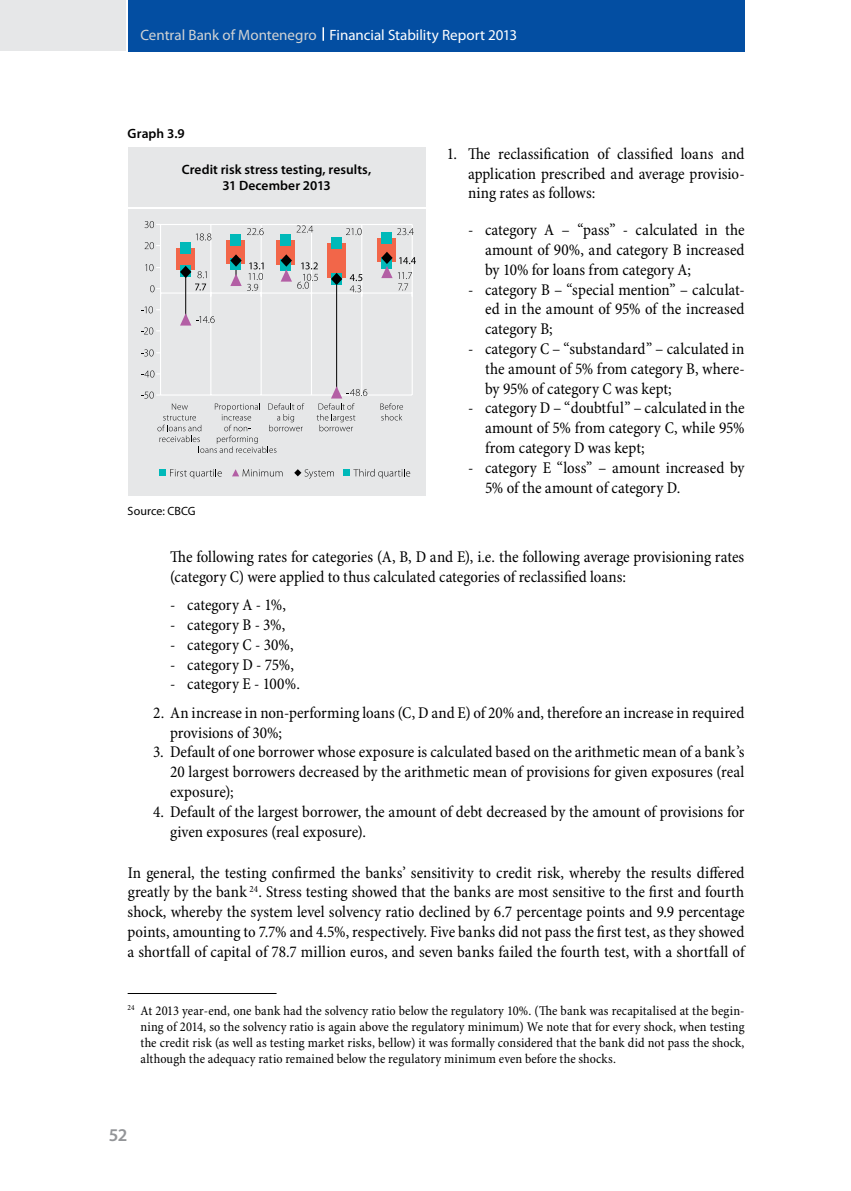
<style>
.page{position:relative;width:851px;height:1191px;background:#fff}
.page>*{position:absolute;margin:0;border:0;box-sizing:border-box;transform-origin:0 0}
.t1{font:600 18px "Myriad Pro";color:#939598}
.t2{font:condensed 16.5px/19.8px "Minion Pro";color:#000;text-align:justify}
.t3{font:15px "Myriad Pro";color:#fff}
.t4{font:condensed 13.5px/16.2px "Minion Pro";letter-spacing:.01em;color:#000;text-align:justify}
.t5{font:600 13.5px/16.2px "Myriad Pro";letter-spacing:.005em;color:#000;text-align:center}
.t6{font:12px "Myriad Pro";letter-spacing:.005em;color:#000}
.s1{color:#d1d3d4}
</style>
<div class="page">
<div style="left:0;top:0;width:125px;height:51px;background:#e6e7e8"></div>
<div style="left:128px;top:0;width:616px;height:51px;background:#034ea2"></div>
<svg style="left:322px;top:27px;width:2px;height:14px"></svg>
<hr style="left:128px;top:993px;width:148px;height:1px;background:#000">
<div style="left:128px;top:209px;width:297px;height:286px;background:#e6e7e8"></div>
<div style="left:128px;top:147px;width:297px;height:60px;background:#e6e7e8"></div>
<hr style="left:210px;top:224px;width:1px;height:171px;background:#fff">
<hr style="left:260px;top:224px;width:2px;height:171px;background:#fff">
<hr style="left:311px;top:224px;width:1px;height:171px;background:#fff">
<hr style="left:361px;top:224px;width:1px;height:171px;background:#fff">
<hr style="left:160px;top:224px;width:252px;height:1px;background:#fff">
<hr style="left:160px;top:394px;width:252px;height:1px;background:#fff">
<hr style="left:160px;top:224px;width:1px;height:171px;background:#fff">
<hr style="left:411px;top:224px;width:2px;height:171px;background:#fff">
<hr style="left:160px;top:292px;width:252px;height:2px;background:#fff">
<hr style="left:185px;top:248px;width:1px;height:71px;background:#000">
<div style="left:176px;top:248px;width:18px;height:22px;background:#f26649"></div>
<div style="left:226px;top:240px;width:19px;height:24px;background:#f26649"></div>
<div style="left:276px;top:240px;width:19px;height:25px;background:#f26649"></div>
<hr style="left:336px;top:244px;width:1px;height:148px;background:#000">
<div style="left:327px;top:244px;width:18px;height:34px;background:#f26649"></div>
<div style="left:377px;top:238px;width:19px;height:24px;background:#f26649"></div>
<div style="left:180px;top:265px;width:10px;height:11px;background:#00b9b9"></div>
<svg style="left:331px;top:273px;width:11px;height:12px"></svg>
<svg style="left:381px;top:252px;width:11px;height:26px"></svg>
<div style="left:180px;top:242px;width:10px;height:11px;background:#00b9b9"></div>
<div style="left:230px;top:234px;width:11px;height:11px;background:#00b9b9"></div>
<div style="left:280px;top:234px;width:11px;height:11px;background:#00b9b9"></div>
<div style="left:331px;top:238px;width:10px;height:11px;background:#00b9b9"></div>
<div style="left:381px;top:232px;width:11px;height:12px;background:#00b9b9"></div>
<svg style="left:180px;top:313px;width:34px;height:12px"></svg>
<svg style="left:398px;top:272px;width:14px;height:21px"></svg>
<svg style="left:180px;top:266px;width:30px;height:30px"></svg>
<svg style="left:230px;top:254px;width:33px;height:39px"></svg>
<svg style="left:280px;top:254px;width:38px;height:39px"></svg>
<svg style="left:349px;top:274px;width:13px;height:19px"></svg>
<svg style="left:399px;top:257px;width:17px;height:7px"></svg>
<svg style="left:196px;top:233px;width:15px;height:7px"></svg>
<svg style="left:247px;top:228px;width:16px;height:7px"></svg>
<svg style="left:296px;top:225px;width:17px;height:7px"></svg>
<svg style="left:346px;top:228px;width:15px;height:7px"></svg>
<svg style="left:397px;top:228px;width:16px;height:7px"></svg>
<svg style="left:141px;top:370px;width:19px;height:7px"></svg>
<svg style="left:141px;top:349px;width:19px;height:7px"></svg>
<svg style="left:141px;top:327px;width:19px;height:7px"></svg>
<svg style="left:141px;top:306px;width:19px;height:7px"></svg>
<svg style="left:150px;top:285px;width:10px;height:8px"></svg>
<svg style="left:145px;top:264px;width:15px;height:7px"></svg>
<svg style="left:144px;top:242px;width:16px;height:7px"></svg>
<svg style="left:144px;top:221px;width:16px;height:7px"></svg>
<svg style="left:141px;top:392px;width:163px;height:61px"></svg>
<svg style="left:316px;top:386px;width:51px;height:45px"></svg>
<svg style="left:380px;top:403px;width:23px;height:17px"></svg>
<div style="left:159px;top:469px;width:7px;height:6px;background:#00b9b9"></div>
<svg style="left:170px;top:469px;width:52px;height:9px"></svg>
<svg style="left:232px;top:469px;width:50px;height:7px"></svg>
<svg style="left:294px;top:469px;width:40px;height:10px"></svg>
<div style="left:343px;top:469px;width:7px;height:6px;background:#00b9b9"></div>
<svg style="left:353px;top:469px;width:57px;height:9px"></svg>
<p class="t3" style="left:140px;top:25px;width:378px"><span class="s1">Central Bank of Montenegro</span> Financial Stability Report 2013</p>
<p class="t5" style="left:128px;top:125px;width:59px">Graph 3.9</p>
<p class="t5" style="left:182px;top:161px;width:191px">Credit risk stress testing, results,<br>31 December 2013</p>
<p class="t6" style="left:128px;top:504px;width:69px">Source: CBCG</p>
<p class="t2" style="left:468px;top:144px;width:278px;text-indent:-21px">1. The reclassification of classified loans and application prescribed and average provisio&shy;ning rates as follows:</p>
<p class="t2" style="left:485px;top:221px;width:261px;text-indent:-17px">- category A – “pass” - calculated in the amount of 90%, and category B increased by 10% for loans from category A;</p>
<p class="t2" style="left:485px;top:280px;width:261px;text-indent:-17px">- category B – “special mention” – calculat&shy;ed in the amount of 95% of the increased category B;</p>
<p class="t2" style="left:485px;top:339px;width:261px;text-indent:-17px">- category C – “substandard” – calculated in the amount of 5% from category B, where&shy;by 95% of category C was kept;</p>
<p class="t2" style="left:485px;top:399px;width:261px;text-indent:-17px">- category D – “doubtful” – calculated in the amount of 5% from category C, while 95% from category D was kept;</p>
<p class="t2" style="left:485px;top:458px;width:261px;text-indent:-17px">- category E “loss” – amount increased by<br>5% of the amount of category D.</p>
<p class="t2" style="left:170px;top:547px;width:575px">The following rates for categories (A, B, D and E), i.e. the following average provisioning rates (category C) were applied to thus calculated categories of reclassified loans:</p>
<p class="t2" style="left:170px;top:595px;width:117px">- category A - 1%,</p>
<p class="t2" style="left:170px;top:615px;width:117px">- category B - 3%,</p>
<p class="t2" style="left:170px;top:635px;width:125px">- category C - 30%,</p>
<p class="t2" style="left:170px;top:655px;width:125px">- category D - 75%,</p>
<p class="t2" style="left:170px;top:675px;width:131px">- category E - 100%.</p>
<p class="t2" style="left:170px;top:703px;width:575px;text-indent:-17px">2. An increase in non-performing loans (C, D and E) of 20% and, therefore an increase in required provisions of 30%;</p>
<p class="t2" style="left:170px;top:743px;width:575px;text-indent:-17px">3. Default of one borrower whose exposure is calculated based on the arithmetic mean of a bank’s 20 largest borrowers decreased by the arithmetic mean of provisions for given exposures (real exposure);</p>
<p class="t2" style="left:170px;top:802px;width:575px;text-indent:-17px">4. Default of the largest borrower, the amount of debt decreased by the amount of provisions for given exposures (real exposure).</p>
<p class="t2" style="left:128px;top:863px;width:618px">In general, the testing confirmed the banks’ sensitivity to credit risk, whereby the results differed greatly by the bank <sup>24</sup>. Stress testing showed that the banks are most sensitive to the first and fourth shock, whereby the system level solvency ratio declined by 6.7 percentage points and 9.9 percentage points, amounting to 7.7% and 4.5%, respectively. Five banks did not pass the first test, as they showed a shortfall of capital of 78.7 million euros, and seven banks failed the fourth test, with a shortfall of</p>
<p class="t4" style="left:140px;top:1003px;width:605px;text-indent:-13px"><sup>24</sup> At 2013 year-end, one bank had the solvency ratio below the regulatory 10%. (The bank was recapitalised at the begin&shy;ning of 2014, so the solvency ratio is again above the regulatory minimum) We note that for every shock, when testing the credit risk (as well as testing market risks, bellow) it was formally considered that the bank did not pass the shock, although the adequacy ratio remained below the regulatory minimum even before the shocks.</p>
<p class="t1" style="left:109px;top:1123px;width:20px">52</p>
</div>
